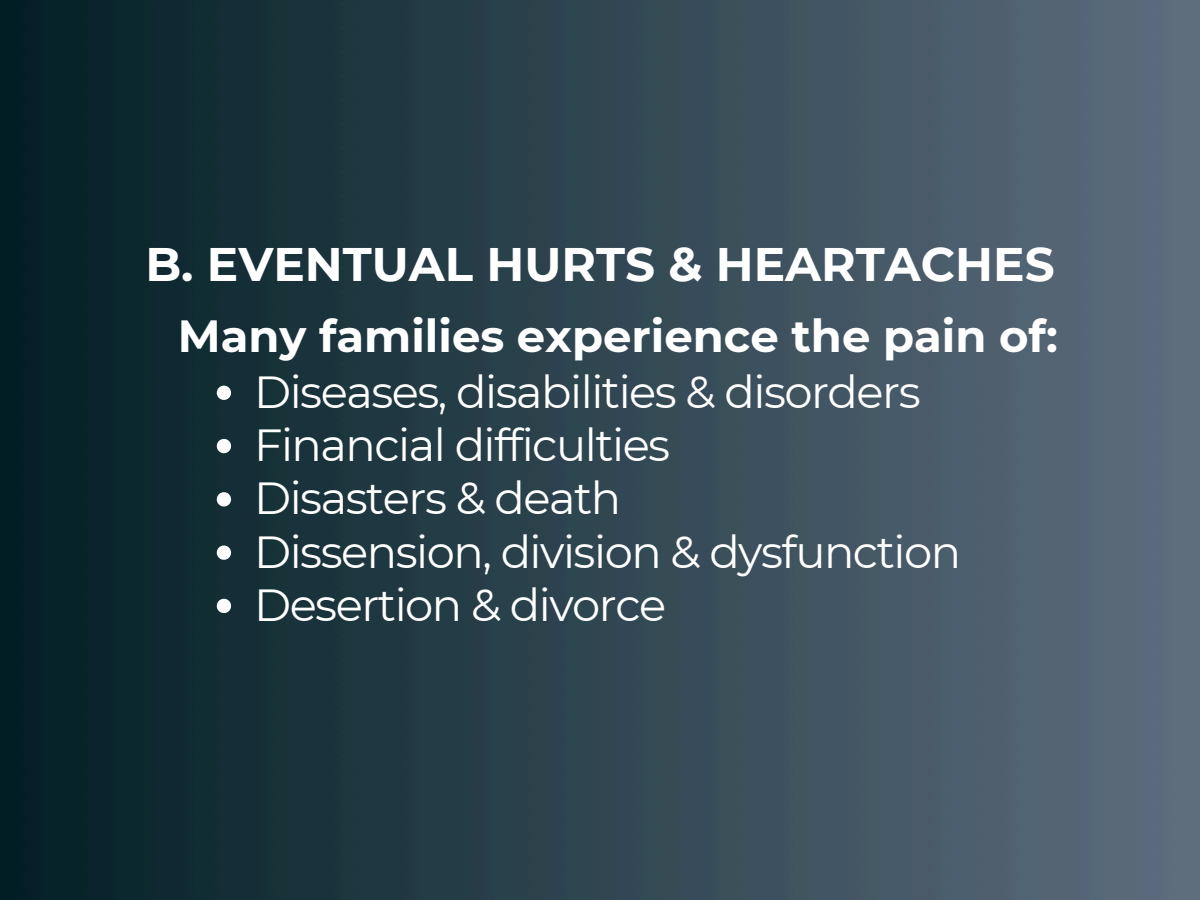
<style>
.page{position:relative;width:1200px;height:900px;background:#fff}
.page>*{position:absolute;margin:0;border:0;box-sizing:border-box;transform-origin:0 0}
.t1{font:700 47px "Montserrat";color:#fff}
.t2{font:700 45px "Montserrat";color:#fff}
.t3{font:44.8px "Montserrat";letter-spacing:-.035em;color:#fff}
</style>
<div class="page">
<img style="left:0;top:0;width:1200px;height:900px">
<svg style="left:217px;top:386px;width:14px;height:14px"></svg>
<svg style="left:217px;top:439px;width:14px;height:14px"></svg>
<svg style="left:217px;top:492px;width:14px;height:15px"></svg>
<svg style="left:217px;top:546px;width:14px;height:14px"></svg>
<svg style="left:217px;top:599px;width:14px;height:14px"></svg>
<p class="t1" style="left:145px;top:235px;width:911px">B. EVENTUAL HURTS &amp; HEARTACHES</p>
<h1 class="t2" style="left:178px;top:309px;width:882px">Many families experience the pain of:</h1>
<h2 class="t3" style="left:254px;top:364px;width:668px">Diseases, disabilities &amp; disorders</h2>
<p class="t3" style="left:254px;top:418px;width:418px">Financial difficulties</p>
<p class="t3" style="left:254px;top:471px;width:369px">Disasters &amp; death</p>
<p class="t3" style="left:254px;top:524px;width:709px">Dissension, division &amp; dysfunction</p>
<p class="t3" style="left:254px;top:578px;width:414px">Desertion &amp; divorce</p>
</div>
